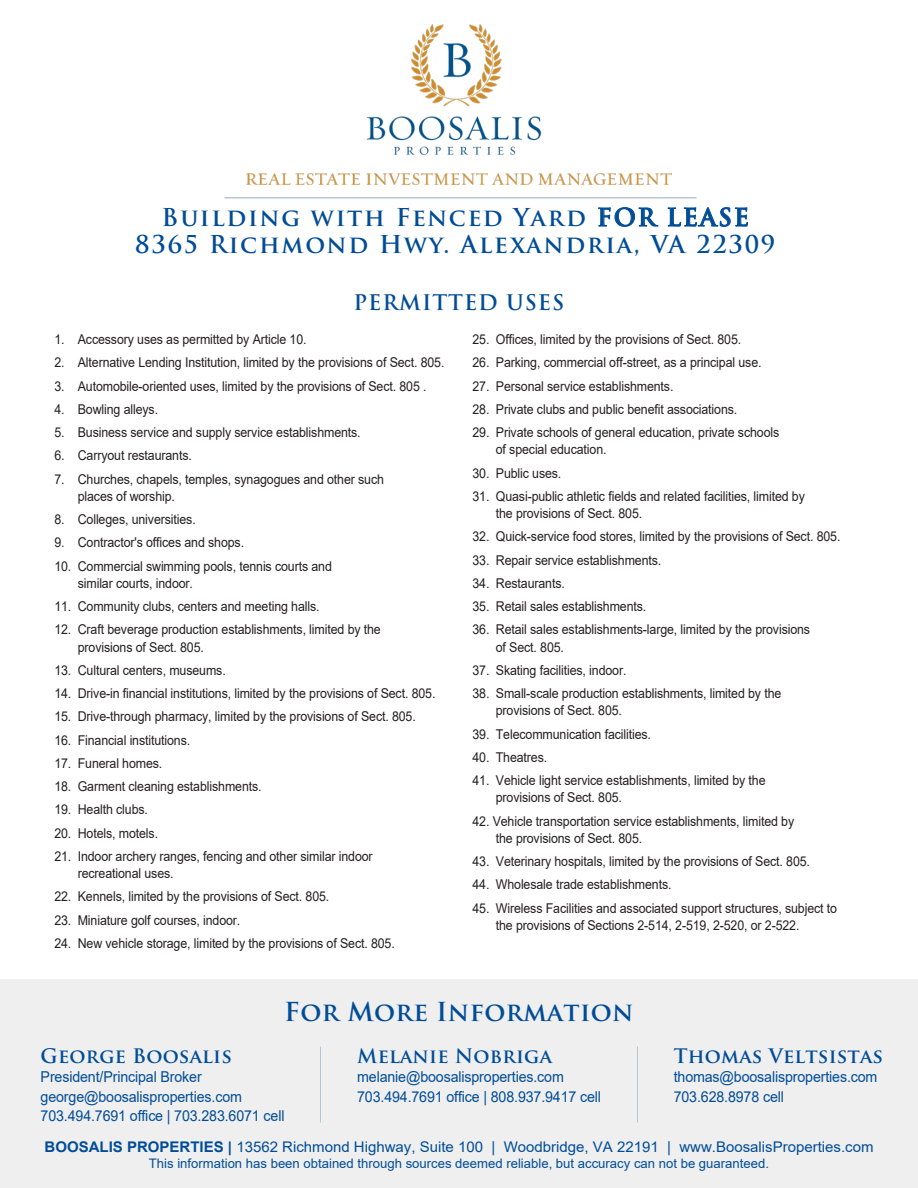
<style>
.page{position:relative;width:918px;height:1188px;background:#fff}
.page>*{position:absolute;margin:0;border:0;box-sizing:border-box;transform-origin:0 0}
.t1{font:700 25.5px "Trajan Pro";letter-spacing:.01em;color:#004c97}
.t2{font:700 24px/27px "Trajan Pro";letter-spacing:.075em;color:#004c97;text-align:center}
.t3{font:700 24px/28.5px "Trajan Pro";letter-spacing:.025em;color:#004c97;text-align:center}
.t4{font:700 21px "Trajan Pro";letter-spacing:.045em;color:#004c97}
.t5{font:700 19.5px "Trajan Pro";letter-spacing:.01em;color:#004c97}
.t6{font:15px/19.5px "Arial";letter-spacing:-.01em;color:#004c97;scale:.95 1}
.t7{font:14.7px "Arial";color:#004c97}
.t8{font:13.5px/17.2px "Arial";letter-spacing:-.01em;color:#231f20;scale:.92 1}
.t9{font:13.2px "Arial";color:#004c97}
.s1{font-weight:700}
</style>
<div class="page">
<div style="left:0;top:980px;width:918px;height:208px;background:#efefef"></div>
<svg style="left:598px;top:207px;width:60px;height:20px"></svg>
<svg style="left:668px;top:207px;width:80px;height:20px"></svg>
<hr style="left:225px;top:197px;width:471px;height:2px;background:#163d60">
<h2 class="t3" style="left:113px;top:200px;width:693px">4911, 4921, 4931, 4935 Prince William County Pkwy<br>Woodbridge VA 22192</h2>
<h2 class="t2" style="left:135px;top:204px;width:642px">Building with Fenced Yard FOR LEASE<br>8365 Richmond Hwy. Alexandria, VA 22309</h2>
<h3 class="t4" style="left:354px;top:289px;width:212px">PERMITTED USES</h3>
<p class="t8" style="left:54px;top:331px;width:276px">1. Accessory uses as permitted by Article 10.</p>
<p class="t8" style="left:54px;top:354px;width:426px">2. Alternative Lending Institution, limited by the provisions of Sect. 805.</p>
<p class="t8" style="left:54px;top:377px;width:406px">3. Automobile-oriented uses, limited by the provisions of Sect. 805 .</p>
<p class="t8" style="left:54px;top:400px;width:114px">4. Bowling alleys.</p>
<p class="t8" style="left:54px;top:424px;width:334px">5. Business service and supply service establishments.</p>
<p class="t8" style="left:54px;top:447px;width:151px">6. Carryout restaurants.</p>
<p class="t8" style="left:78px;top:470px;width:334px;text-indent:-23px">7. Churches, chapels, temples, synagogues and other such places of worship.</p>
<p class="t8" style="left:54px;top:511px;width:155px">8. Colleges, universities.</p>
<p class="t8" style="left:54px;top:534px;width:208px">9. Contractor's offices and shops.</p>
<p class="t8" style="left:78px;top:557px;width:278px;text-indent:-23px">10. Commercial swimming pools, tennis courts and similar courts, indoor.</p>
<p class="t8" style="left:54px;top:598px;width:290px">11. Community clubs, centers and meeting halls.</p>
<p class="t8" style="left:78px;top:621px;width:331px;text-indent:-23px">12. Craft beverage production establishments, limited by the provisions of Sect. 805.</p>
<p class="t8" style="left:54px;top:661px;width:188px">13. Cultural centers, museums.</p>
<p class="t8" style="left:54px;top:685px;width:416px">14. Drive-in financial institutions, limited by the provisions of Sect. 805.</p>
<p class="t8" style="left:54px;top:708px;width:394px">15. Drive-through pharmacy, limited by the provisions of Sect. 805.</p>
<p class="t8" style="left:54px;top:731px;width:149px">16. Financial institutions.</p>
<p class="t8" style="left:54px;top:754px;width:119px">17. Funeral homes.</p>
<p class="t8" style="left:54px;top:778px;width:227px">18. Garment cleaning establishments.</p>
<p class="t8" style="left:54px;top:801px;width:103px">19. Health clubs.</p>
<p class="t8" style="left:54px;top:824px;width:114px">20. Hotels, motels.</p>
<p class="t8" style="left:78px;top:847px;width:322px;text-indent:-23px">21. Indoor archery ranges, fencing and other similar indoor recreational uses.</p>
<p class="t8" style="left:54px;top:888px;width:300px">22. Kennels, limited by the provisions of Sect. 805.</p>
<p class="t8" style="left:54px;top:911px;width:204px">23. Miniature golf courses, indoor.</p>
<p class="t8" style="left:54px;top:934px;width:372px">24. New vehicle storage, limited by the provisions of Sect. 805.</p>
<p class="t8" style="left:472px;top:331px;width:294px">25. Offices, limited by the provisions of Sect. 805.</p>
<p class="t8" style="left:472px;top:354px;width:316px">26. Parking, commercial off-street, as a principal use.</p>
<p class="t8" style="left:472px;top:377px;width:220px">27. Personal service establishments.</p>
<p class="t8" style="left:472px;top:400px;width:289px">28. Private clubs and public benefit associations.</p>
<p class="t8" style="left:496px;top:424px;width:310px;text-indent:-23px">29. Private schools of general education, private schools of special education.</p>
<p class="t8" style="left:472px;top:464px;width:98px">30. Public uses.</p>
<p class="t8" style="left:496px;top:487px;width:337px;text-indent:-23px">31. Quasi-public athletic fields and related facilities, limited by the provisions of Sect. 805.</p>
<p class="t8" style="left:472px;top:528px;width:402px">32. Quick-service food stores, limited by the provisions of Sect. 805.</p>
<p class="t8" style="left:472px;top:551px;width:207px">33. Repair service establishments.</p>
<p class="t8" style="left:472px;top:574px;width:102px">34. Restaurants.</p>
<p class="t8" style="left:472px;top:598px;width:191px">35. Retail sales establishments.</p>
<p class="t8" style="left:496px;top:621px;width:343px;text-indent:-23px">36. Retail sales establishments-large, limited by the provisions of Sect. 805.</p>
<p class="t8" style="left:472px;top:661px;width:169px">37. Skating facilities, indoor.</p>
<p class="t8" style="left:496px;top:685px;width:312px;text-indent:-23px">38. Small-scale production establishments, limited by the provisions of Sect. 805.</p>
<p class="t8" style="left:472px;top:725px;width:196px">39. Telecommunication facilities.</p>
<p class="t8" style="left:472px;top:748px;width:83px">40. Theatres.</p>
<p class="t8" style="left:496px;top:772px;width:295px;text-indent:-23px">41. Vehicle light service establishments, limited by the provisions of Sect. 805.</p>
<p class="t8" style="left:496px;top:812px;width:326px;text-indent:-23px">42. Vehicle transportation service establishments, limited by the provisions of Sect. 805.</p>
<p class="t8" style="left:472px;top:853px;width:368px">43. Veterinary hospitals, limited by the provisions of Sect. 805.</p>
<p class="t8" style="left:472px;top:876px;width:218px">44. Wholesale trade establishments.</p>
<p class="t8" style="left:496px;top:899px;width:372px;text-indent:-23px">45. Wireless Facilities and associated support structures, subject to the provisions of Sections 2-514, 2-519, 2-520, or 2-522.</p>
<h1 class="t1" style="left:284px;top:996px;width:351px">For More Information</h1>
<h3 class="t5" style="left:41px;top:1044px;width:193px">George Boosalis</h3>
<p class="t6" style="left:41px;top:1067px;width:258px">President/Principal Broker george@boosalisproperties.com<br>703.494.7691 office | 703.283.6071 cell</p>
<h3 class="t5" style="left:357px;top:1044px;width:196px">Melanie Nobriga</h3>
<p class="t6" style="left:357px;top:1067px;width:258px">melanie@boosalisproperties.com<br>703.494.7691 office | 808.937.9417 cell</p>
<h3 class="t5" style="left:674px;top:1044px;width:211px">Thomas Veltsistas</h3>
<p class="t6" style="left:674px;top:1067px;width:216px">thomas@boosalisproperties.com<br>703.628.8978 cell</p>
<p class="t7" style="left:45px;top:1137px;width:830px"><span class="s1">BOOSALIS PROPERTIES |</span> 13562 Richmond Highway, Suite 100 | Woodbridge, VA 22191 | www.BoosalisProperties.com</p>
<p class="t9" style="left:149px;top:1154px;width:622px">This information has been obtained through sources deemed reliable, but accuracy can not be guaranteed.</p>
</div>
